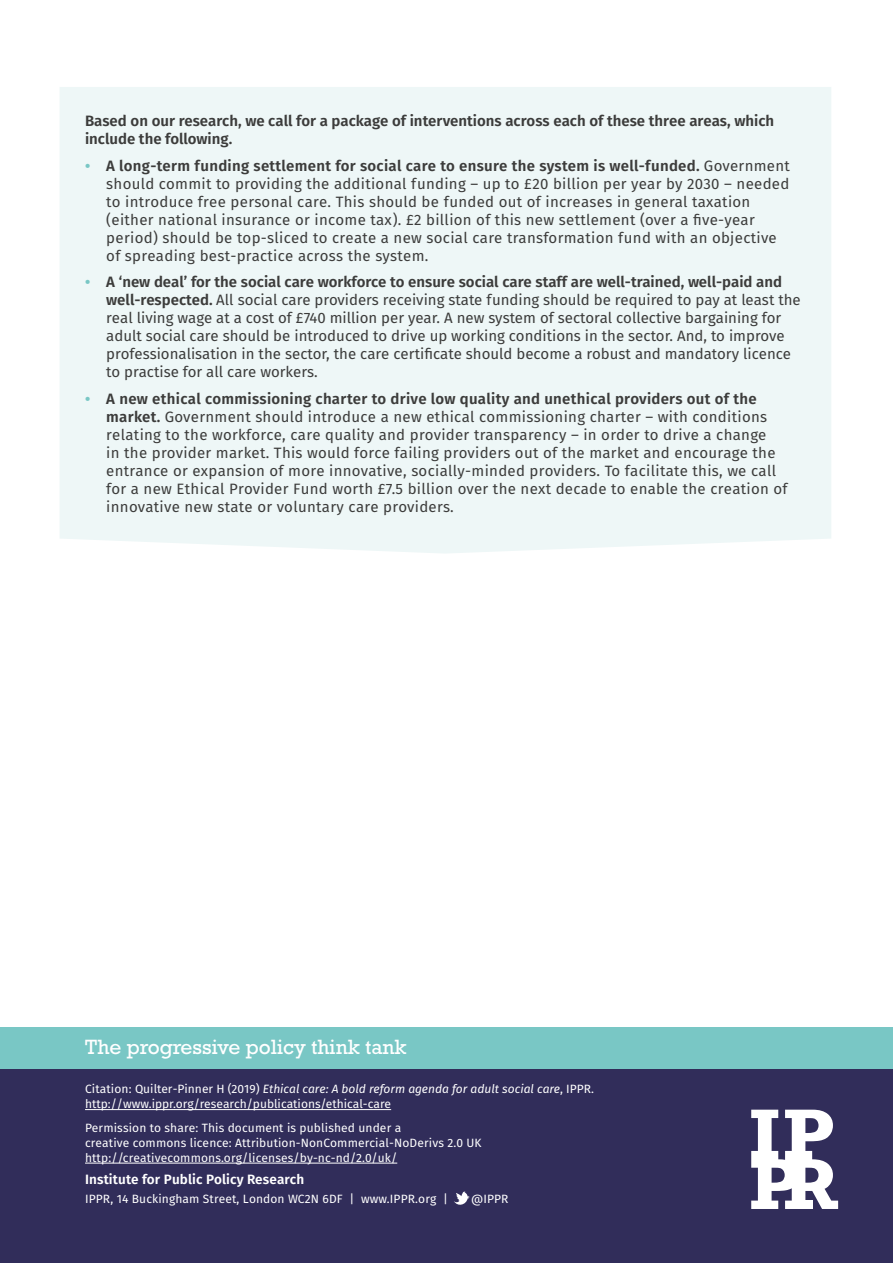
<style>
.page{position:relative;width:893px;height:1263px;background:#fff}
.page>*{position:absolute;margin:0;border:0;box-sizing:border-box;transform-origin:0 0}
.t1{font:21px "Rockwell Std";color:#fff}
.t2{font:15px/18px "Fira Sans";letter-spacing:.02em;color:#3c3c3b}
.t3{font:15px/18px "Fira Sans";color:#3c3c3b}
.t4{font:600 15px/18px "Fira Sans";color:#3c3c3b}
.t5{font:600 13.5px "Fira Sans";letter-spacing:.01em;color:#fff}
.t6{font:12px/15px "Fira Sans";letter-spacing:.01em;color:#fff}
.s1{font-weight:700;color:#79c7c5}
.s2{font-weight:600}
.s3{font-style:italic}
</style>
<div class="page">
<div style="left:60px;top:87px;width:771px;height:466px;background:#eef7f7"></div>
<div style="left:0;top:1027px;width:893px;height:195px;background:#79c7c5"></div>
<div style="left:0;top:1069px;width:893px;height:194px;background:#312d5a"></div>
<hr style="left:85px;top:1109px;width:306px;height:1px;background:#fff">
<hr style="left:85px;top:1163px;width:312px;height:1px;background:#fff">
<svg style="left:751px;top:1110px;width:87px;height:99px"></svg>
<svg style="left:454px;top:1191px;width:15px;height:14px"></svg>
<p class="t4" style="left:85px;top:112px;width:691px">Based on our research, we call for a package of interventions across each of these three areas, which include the following.</p>
<p class="t2" style="left:106px;top:156px;width:685px;text-indent:-21px"><span class="s1">•</span> <span class="s2">A long-term funding settlement for social care to ensure the system is well-funded.</span> Government should commit to providing the additional funding – up to £20 billion per year by 2030 – needed to introduce free personal care. This should be funded out of increases in general taxation (either national insurance or income tax). £2 billion of this new settlement (over a five-year period) should be top-sliced to create a new social care transformation fund with an objective of spreading best-practice across the system.</p>
<p class="t3" style="left:106px;top:273px;width:696px;text-indent:-21px"><span class="s1">•</span> <span class="s2">A ‘new deal’ for the social care workforce to ensure social care staff are well-trained, well-paid and well-respected.</span> All social care providers receiving state funding should be required to pay at least the real living wage at a cost of £740 million per year. A new system of sectoral collective bargaining for adult social care should be introduced to drive up working conditions in the sector. And, to improve professionalisation in the sector, the care certificate should become a robust and mandatory licence to practise for all care workers.</p>
<p class="t2" style="left:106px;top:389px;width:683px;text-indent:-21px"><span class="s1">•</span> <span class="s2">A new ethical commissioning charter to drive low quality and unethical providers out of the market.</span> Government should introduce a new ethical commissioning charter – with conditions relating to the workforce, care quality and provider transparency – in order to drive a change<br>in the provider market. This would force failing providers out of the market and encourage the entrance or expansion of more innovative, socially-minded providers. To facilitate this, we call for a new Ethical Provider Fund worth £7.5 billion over the next decade to enable the creation of innovative new state or voluntary care providers.</p>
<h1 class="t1" style="left:85px;top:1034px;width:323px">The progressive policy think tank</h1>
<p class="t6" style="left:85px;top:1082px;width:510px">Citation: Quilter-Pinner H (2019) <span class="s3">Ethical care: A bold reform agenda for adult social care</span>, IPPR. http://www.ippr.org/research/publications/ethical-care</p>
<p class="t6" style="left:85px;top:1120px;width:398px">Permission to share: This document is published under a<br>creative commons licence: Attribution-NonCommercial-NoDerivs 2.0 UK http://creativecommons.org/licenses/by-nc-nd/2.0/uk/</p>
<p class="t5" style="left:85px;top:1170px;width:221px">Institute for Public Policy Research</p>
<p class="t6" style="left:85px;top:1191px;width:364px">IPPR, 14 Buckingham Street, London WC2N 6DF | www.IPPR.org |</p>
<p class="t6" style="left:471px;top:1191px;width:39px">@IPPR</p>
</div>
